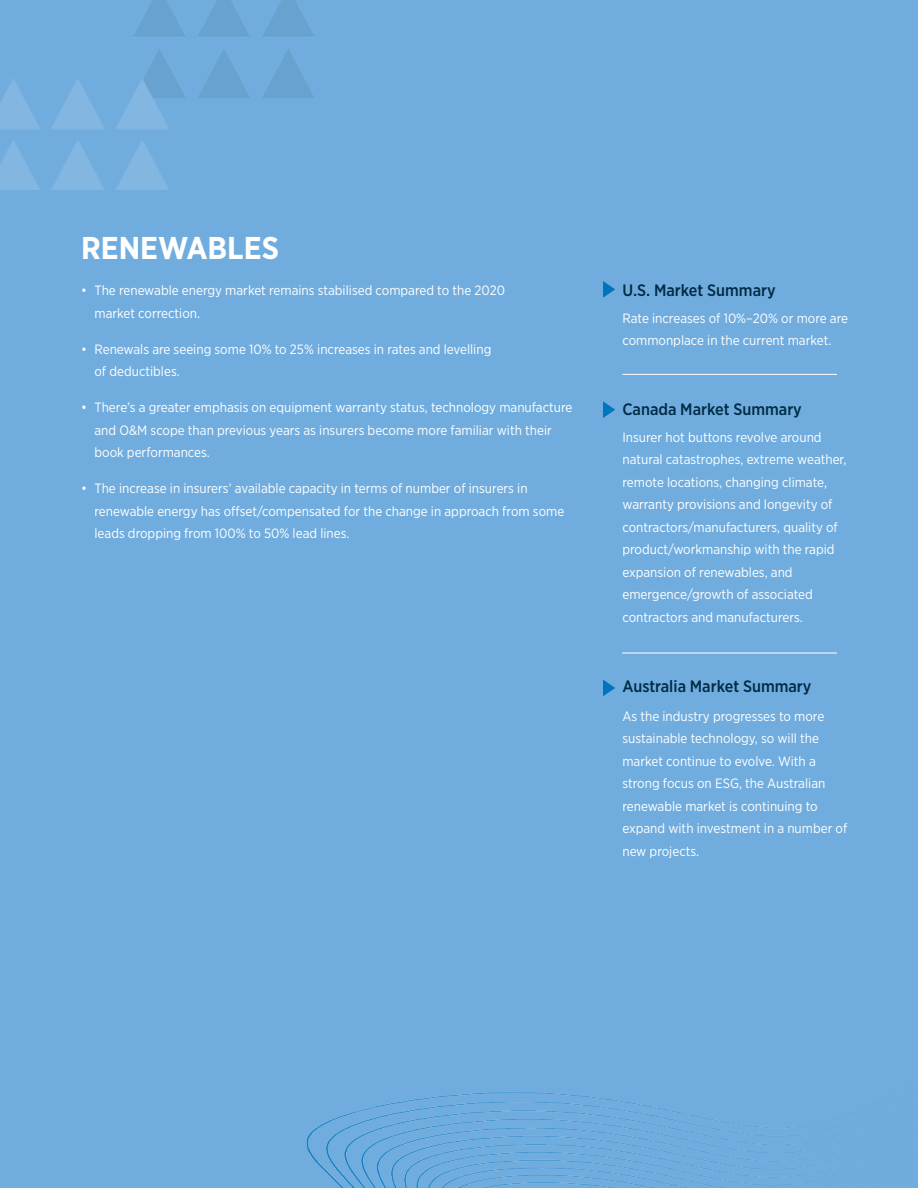
<style>
.page{position:relative;width:918px;height:1188px;background:#70adde}
.page>*{position:absolute;margin:0;border:0;box-sizing:border-box;transform-origin:0 0}
.bold_white_headline{font:700 31.5px "Gotham Narrow";color:#fff}
.SubHeader{font:500 16.5px "Gotham Narrow";color:#002b45}
.SubHeader-2{font:13.5px/22.5px "Gotham Narrow";color:#fff}
</style>
<div class="page">
<img style="left:0;top:0;width:315px;height:189px">
<img style="left:307px;top:1092px;width:568px;height:96px">
<svg style="left:603px;top:281px;width:12px;height:17px"></svg>
<svg style="left:603px;top:680px;width:12px;height:16px"></svg>
<svg style="left:603px;top:401px;width:12px;height:17px"></svg>
<hr style="left:622px;top:374px;width:215px;height:1px;background:#fff">
<hr style="left:622px;top:653px;width:215px;height:1px;background:#fff">
<p class="bold_white_headline" style="left:81px;top:228px;width:200px">RENEWABLES</p>
<p class="SubHeader-2" style="left:94px;top:279px;width:412px;text-indent:-14px">• The renewable energy market remains stabilised compared to the 2020 market correction.</p>
<p class="SubHeader-2" style="left:94px;top:338px;width:398px;text-indent:-14px">• Renewals are seeing some 10% to 25% increases in rates and levelling of deductibles.</p>
<p class="SubHeader-2" style="left:94px;top:396px;width:480px;text-indent:-14px">• There’s a greater emphasis on equipment warranty status, technology manufacture and O&amp;M scope than previous years as insurers become more familiar with their book performances.</p>
<p class="SubHeader-2" style="left:94px;top:477px;width:471px;text-indent:-14px">• The increase in insurers’ available capacity in terms of number of insurers in renewable energy has offset/compensated for the change in approach from some leads dropping from 100% to 50% lead lines.</p>
<p class="SubHeader" style="left:622px;top:279px;width:155px">U.S. Market Summary</p>
<p class="SubHeader-2" style="left:622px;top:306px;width:227px">Rate increases of 10%–20% or more are commonplace in the current market.</p>
<p class="SubHeader" style="left:622px;top:399px;width:181px">Canada Market Summary</p>
<p class="SubHeader-2" style="left:622px;top:426px;width:226px">Insurer hot buttons revolve around natural catastrophes, extreme weather, remote locations, changing climate, warranty provisions and longevity of contractors/manufacturers, quality of product/workmanship with the rapid expansion of renewables, and emergence/growth of associated contractors and manufacturers.</p>
<p class="SubHeader" style="left:622px;top:676px;width:191px">Australia Market Summary</p>
<p class="SubHeader-2" style="left:622px;top:705px;width:226px">As the industry progresses to more sustainable technology, so will the market continue to evolve. With a strong focus on ESG, the Australian renewable market is continuing to expand with investment in a number of new projects.</p>
</div>
